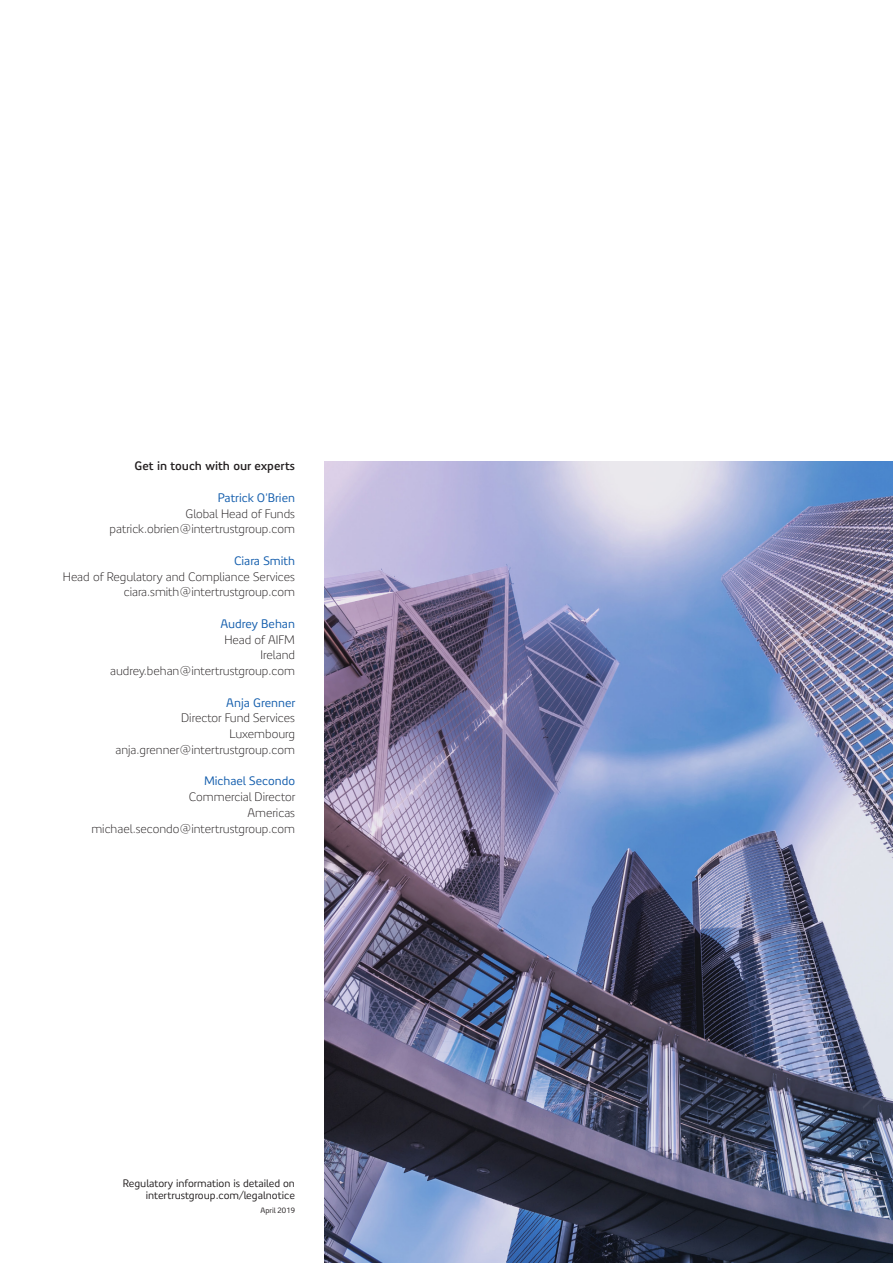
<style>
.page{position:relative;width:893px;height:1263px;background:#fff}
.page>*{position:absolute;margin:0;border:0;box-sizing:border-box;transform-origin:0 0}
.body_copy{font:300 12px "Precious Sans Two";color:#231f20}
.Person{font:500 12px "Precious Sans Two";color:#145ead}
.Quesion{font:600 12px "Precious Sans Two";color:#231f20}
.BC_Regulatory_Wordin{font:500 10.5px/12.6px "Precious Sans Two";color:#231f20;text-align:right}
.BC_Date_A4_Brochure{font:500 7.5px "Precious Sans Two";color:#231f20}
</style>
<div class="page">
<img style="left:324px;top:461px;width:569px;height:802px">
<p class="Quesion" style="left:134px;top:458px;width:162px">Get in touch with our experts</p>
<p class="Person" style="left:218px;top:490px;width:79px">Patrick O’Brien</p>
<p class="body_copy" style="left:186px;top:506px;width:111px">Global Head of Funds</p>
<p class="body_copy" style="left:110px;top:521px;width:187px">patrick.obrien@intertrustgroup.com</p>
<p class="Person" style="left:234px;top:553px;width:62px">Ciara Smith</p>
<p class="body_copy" style="left:63px;top:569px;width:234px">Head of Regulatory and Compliance Services</p>
<p class="body_copy" style="left:124px;top:584px;width:173px">ciara.smith@intertrustgroup.com</p>
<p class="Person" style="left:220px;top:616px;width:76px">Audrey Behan</p>
<p class="body_copy" style="left:224px;top:632px;width:72px">Head of AIFM</p>
<p class="body_copy" style="left:260px;top:647px;width:36px">Ireland</p>
<p class="body_copy" style="left:110px;top:663px;width:186px">audrey.behan@intertrustgroup.com</p>
<p class="Person" style="left:226px;top:694px;width:71px">Anja Grenner</p>
<p class="body_copy" style="left:181px;top:710px;width:115px">Director Fund Services</p>
<p class="body_copy" style="left:229px;top:726px;width:67px">Luxembourg</p>
<p class="body_copy" style="left:115px;top:742px;width:181px">anja.grenner@intertrustgroup.com</p>
<p class="Person" style="left:204px;top:773px;width:92px">Michael Secondo</p>
<p class="body_copy" style="left:189px;top:789px;width:108px">Commercial Director</p>
<p class="body_copy" style="left:247px;top:805px;width:49px">Americas</p>
<p class="body_copy" style="left:91px;top:821px;width:205px">michael.secondo@intertrustgroup.com</p>
<p class="BC_Regulatory_Wordin" style="left:123px;top:1177px;width:174px">Regulatory information is detailed on intertrustgroup.com/legalnotice</p>
<p class="BC_Date_A4_Brochure" style="left:261px;top:1206px;width:36px">April 2019</p>
</div>
